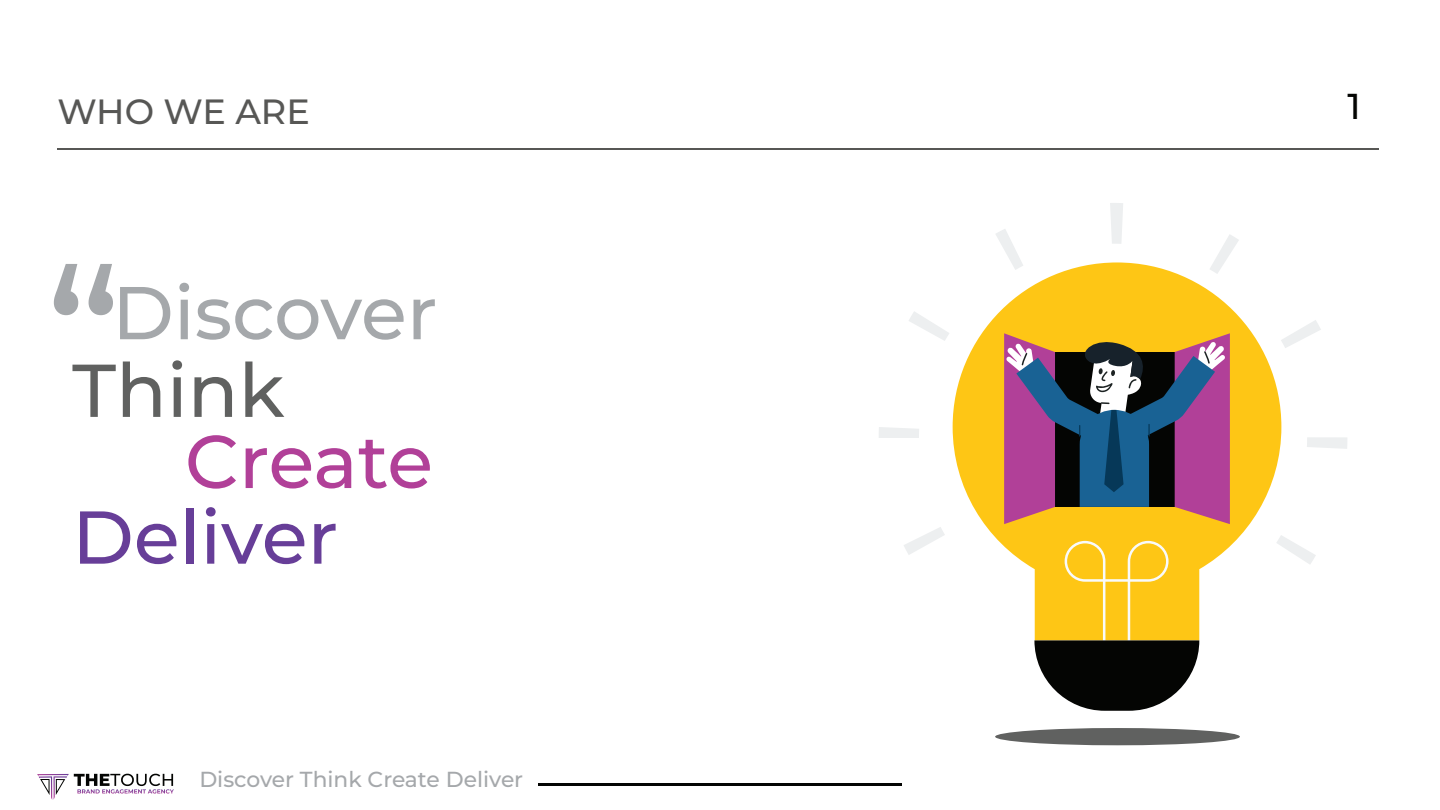
<style>
.page{position:relative;width:1440px;height:810px;background:#fff}
.page>*{position:absolute;margin:0;border:0;box-sizing:border-box;transform-origin:0 0}
.t1{font:500 74.62px "Montserrat";color:#a5a8ab}
.t2{font:500 74.62px "Montserrat";color:#673e98}
.t3{font:500 74.62px "Montserrat";letter-spacing:-.01em;color:#b14098}
.t4{font:500 74.62px "Montserrat";color:#606160}
.t5{font:500 36px "Montserrat";color:#040503}
.t6{font:500 35.03px "Montserrat";color:#575755}
.t7{font:500 21.75px "Montserrat";color:#a5a8ab}
</style>
<div class="page">
<svg style="left:953px;top:262px;width:328px;height:378px;fill:#fec615"></svg>
<svg style="left:1034px;top:541px;width:165px;height:170px;background:#a98b2a"></svg>
<svg style="left:1004px;top:333px;width:226px;height:191px;background:#76596c"></svg>
<svg style="left:879px;top:427px;width:40px;height:11px"></svg>
<svg style="left:995px;top:229px;width:28px;height:41px"></svg>
<svg style="left:909px;top:311px;width:40px;height:30px"></svg>
<svg style="left:1281px;top:320px;width:40px;height:28px"></svg>
<svg style="left:1209px;top:235px;width:30px;height:39px"></svg>
<svg style="left:1110px;top:203px;width:13px;height:41px"></svg>
<svg style="left:1276px;top:535px;width:40px;height:30px"></svg>
<svg style="left:904px;top:527px;width:41px;height:28px"></svg>
<svg style="left:1307px;top:437px;width:40px;height:12px"></svg>
<div style="left:995px;top:728px;width:245px;height:17px;background:#606160;border-radius:50%"></div>
<hr style="left:57px;top:149px;width:1322px;height:1px;background:#575755">
<svg style="left:37px;top:774px;width:137px;height:26px"></svg>
<svg style="left:54px;top:264px;width:24px;height:51px"></svg>
<svg style="left:89px;top:264px;width:24px;height:51px"></svg>
<hr style="left:538px;top:783px;width:364px;height:3px;background:#040503">
<h3 class="t6" style="left:57px;top:89px;width:254px">WHO WE ARE</h3>
<h2 class="t5" style="left:1347px;top:82px;width:15px">1</h2>
<h1 class="t1" style="left:112px;top:263px;width:327px">Discover</h1>
<h1 class="t4" style="left:72px;top:341px;width:214px">Think</h1>
<h1 class="t3" style="left:185px;top:412px;width:250px">Create</h1>
<h1 class="t2" style="left:72px;top:487px;width:267px">Deliver</h1>
<p class="t7" style="left:199px;top:765px;width:325px">Discover Think Create Deliver</p>
</div>
